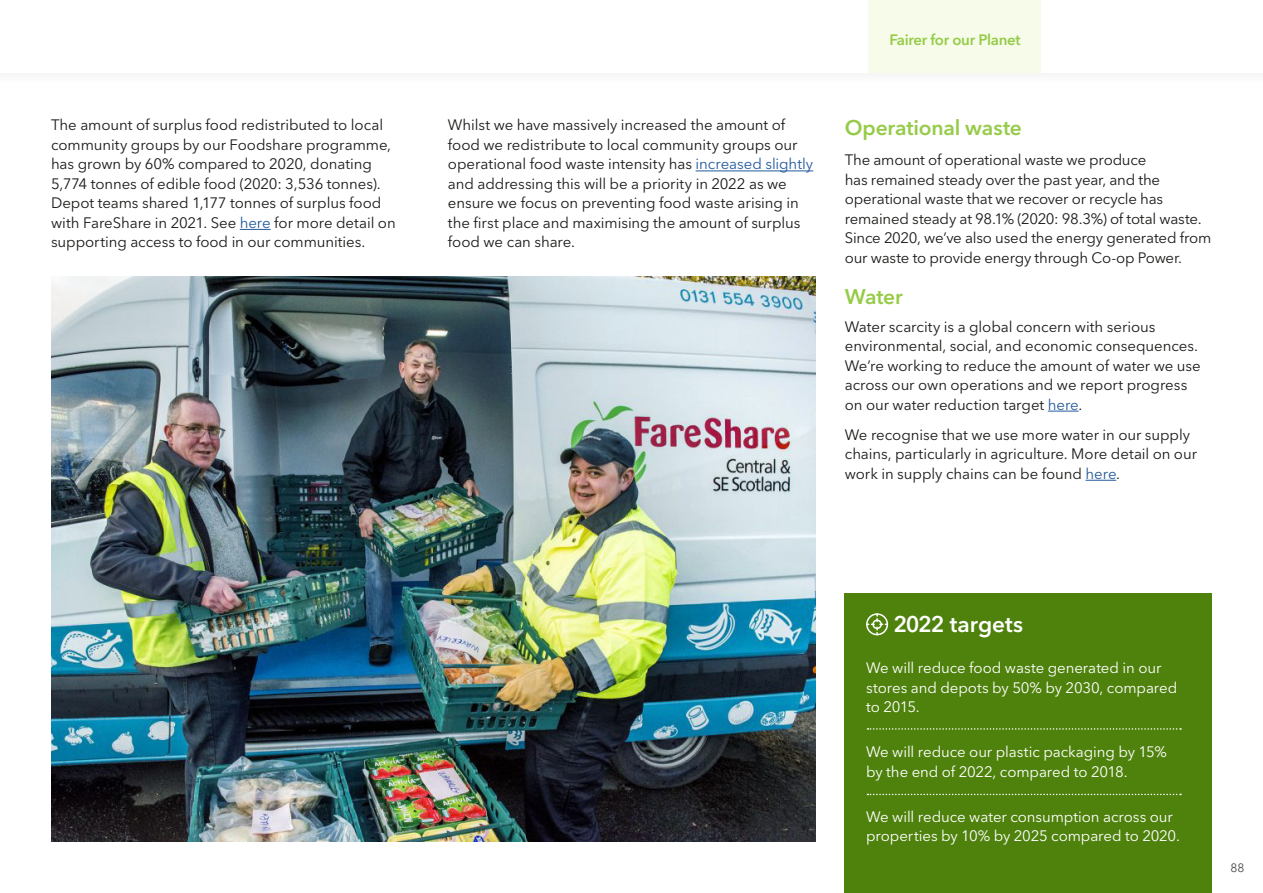
<style>
.page{position:relative;width:1263px;height:893px;background:#fff}
.page>*{position:absolute;margin:0;border:0;box-sizing:border-box;transform-origin:0 0}
.BODY_COPY{font:600 22.5px "Avenir Next LT Pro";letter-spacing:-.005em;color:#fff}
._2020_Body_Copy{font:600 21px "Avenir Next LT Pro";letter-spacing:-.01em;color:#96cb48}
._2020_Body_Copy-2{font:15px/19.5px "Avenir Next LT Pro";letter-spacing:-.005em;color:#1a1a18}
.BODY_COPY-2{font:15px/19.5px "Avenir Next LT Pro";letter-spacing:-.005em;color:#fff}
.t1{font:600 15px "Avenir Next LT Pro";letter-spacing:-.02em;color:#96cb48}
.t2{font:12px "Avenir Next LT Pro";color:#494948}
.s1{color:#245a9c}
</style>
<div class="page">
<hr style="left:240px;top:229px;width:31px;height:1px;background:#245a9c">
<hr style="left:696px;top:171px;width:117px;height:1px;background:#245a9c">
<hr style="left:1048px;top:411px;width:30px;height:1px;background:#245a9c">
<hr style="left:1085px;top:480px;width:31px;height:1px;background:#245a9c">
<div style="left:845px;top:594px;width:367px;height:299px;background:#4f820d"></div>
<svg style="left:866px;top:613px;width:23px;height:23px"></svg>
<svg style="left:867px;top:728px;width:314px;height:2px"></svg>
<svg style="left:867px;top:794px;width:314px;height:1px"></svg>
<img style="left:51px;top:276px;width:764px;height:566px">
<div style="left:0;top:0;width:1263px;height:87px;background:#fbfbfb"></div>
<div style="left:0;top:0;width:1263px;height:73px;background:#fff"></div>
<div style="left:868px;top:0;width:172px;height:73px;background:#f6fce9"></div>
<p class="t1" style="left:889px;top:30px;width:133px">Fairer for our Planet</p>
<p class="_2020_Body_Copy-2" style="left:51px;top:115px;width:346px">The amount of surplus food redistributed to local community groups by our Foodshare programme, has grown by 60% compared to 2020, donating 5,774 tonnes of edible food (2020: 3,536 tonnes).<br>Depot teams shared 1,177 tonnes of surplus food with FareShare in 2021. See <span class="s1">here</span> for more detail on supporting access to food in our communities.</p>
<p class="_2020_Body_Copy-2" style="left:448px;top:115px;width:367px">Whilst we have massively increased the amount of food we redistribute to local community groups our operational food waste intensity has <span class="s1">increased slightly </span>and addressing this will be a priority in 2022 as we ensure we focus on preventing food waste arising in the first place and maximising the amount of surplus food we can share.</p>
<p class="_2020_Body_Copy" style="left:845px;top:115px;width:179px">Operational waste</p>
<p class="_2020_Body_Copy-2" style="left:845px;top:150px;width:368px">The amount of operational waste we produce<br>has remained steady over the past year, and the operational waste that we recover or recycle has remained steady at 98.1% (2020: 98.3%) of total waste.<br>Since 2020, we’ve also used the energy generated from our waste to provide energy through Co-op Power.</p>
<p class="_2020_Body_Copy" style="left:845px;top:283px;width:59px">Water</p>
<p class="_2020_Body_Copy-2" style="left:845px;top:317px;width:357px">Water scarcity is a global concern with serious environmental, social, and economic consequences.<br>We’re working to reduce the amount of water we use across our own operations and we report progress on our water reduction target <span class="s1">here</span>.</p>
<p class="_2020_Body_Copy-2" style="left:845px;top:425px;width:354px">We recognise that we use more water in our supply chains, particularly in agriculture. More detail on our work in supply chains can be found <span class="s1">here</span>.</p>
<p class="BODY_COPY" style="left:893px;top:611px;width:131px">2022 targets</p>
<p class="BODY_COPY-2" style="left:866px;top:658px;width:313px">We will reduce food waste generated in our stores and depots by 50% by 2030, compared to 2015.</p>
<p class="BODY_COPY-2" style="left:866px;top:742px;width:302px">We will reduce our plastic packaging by 15% by the end of 2022, compared to 2018.</p>
<p class="BODY_COPY-2" style="left:866px;top:807px;width:315px">We will reduce water consumption across our properties by 10% by 2025 compared to 2020.</p>
<p class="t2" style="left:1230px;top:860px;width:15px">88</p>
</div>
